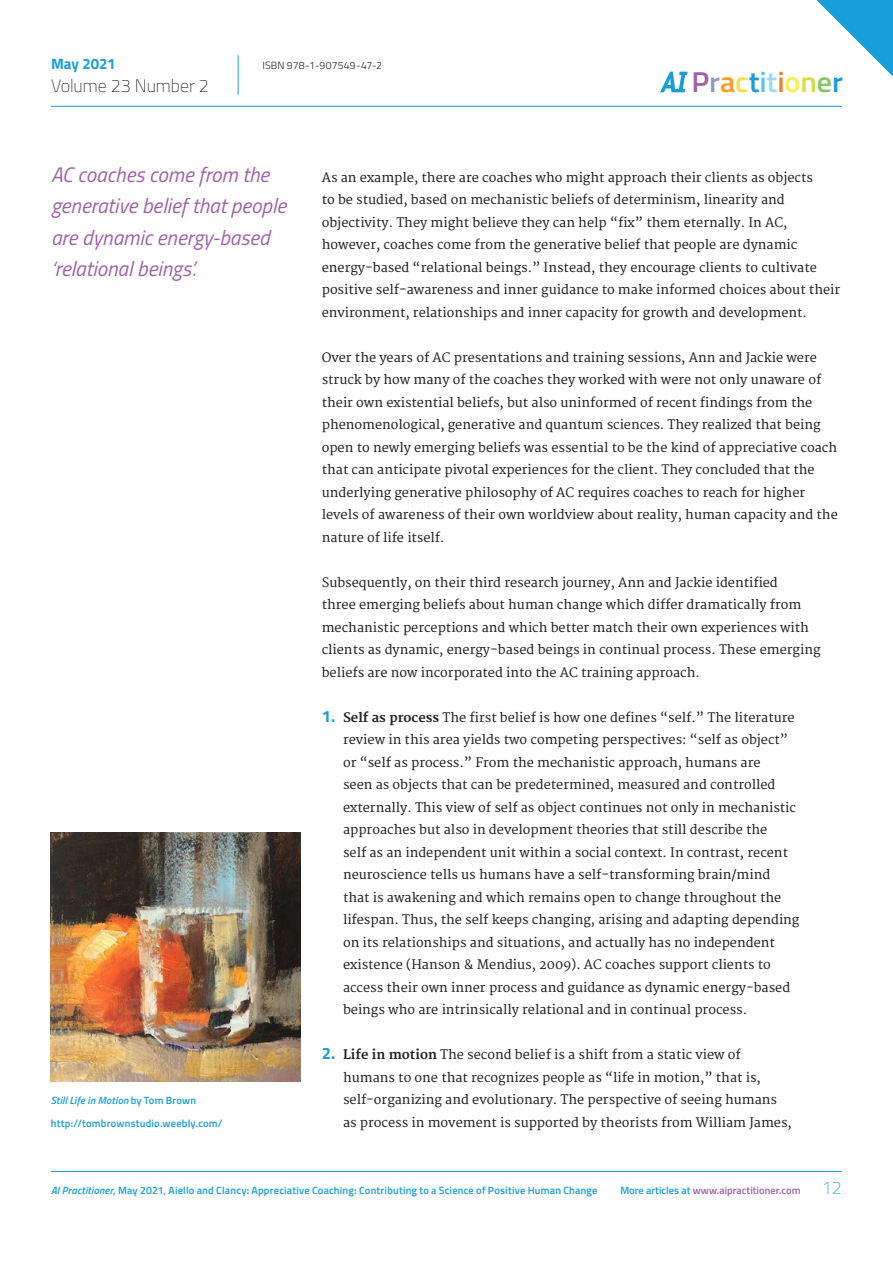
<style>
.page{position:relative;width:893px;height:1263px;background:#fff}
.page>*{position:absolute;margin:0;border:0;box-sizing:border-box;transform-origin:0 0}
.t1{font:600 28.8px "Titillium Web";letter-spacing:-.005em;color:#179dd9;scale:1.05 1}
.t2{font:italic 21px/31.5px "Titillium Web";color:#9e61a8}
.t3{font:100 18px "Titillium Web";letter-spacing:-.005em;color:#231f20}
.t4{font:700 15px "Titillium Web";letter-spacing:-.005em;color:#179dd9}
.t5{font:12.75px/22.5px "Merriweather";color:#231f20}
.t6{font:600 10.5px/22.5px "Titillium Web";letter-spacing:.02em;color:#179dd9}
.t7{font:600 10.5px "Titillium Web";color:#9e61a8}
.t8{font:300 10.5px "Titillium Web";letter-spacing:.015em;color:#231f20}
.s1{color:#9e61a8}
.s2{color:#8d9acd}
.s3{color:#f89c28}
.s4{color:#ffdc51}
.s5{color:#5bc3ef}
.s6{color:#9edbf0}
.s7{color:#f47d2c}
.s8{color:#f8f050}
.s9{color:#d4df45}
.s10{color:#87c765}
.s11{font-style:italic}
.s12{font-family:"Titillium Web";font-weight:700;font-size:16.5px;color:#179dd9}
.s13{font-weight:700}
.s14{color:#179dd9}
.s15{font-weight:100;font-size:18px;color:#179dd9}
</style>
<div class="page">
<hr style="left:51px;top:106px;width:791px;height:1px;background:#179dd9">
<hr style="left:51px;top:1171px;width:791px;height:1px;background:#179dd9">
<svg style="left:816px;top:0;width:77px;height:77px"></svg>
<svg style="left:660px;top:71px;width:28px;height:21px"></svg>
<hr style="left:238px;top:55px;width:1px;height:40px;background:#179dd9">
<img style="left:51px;top:833px;width:249px;height:249px">
<p class="t4" style="left:51px;top:53px;width:66px">May 2021</p>
<p class="t8" style="left:262px;top:58px;width:121px">ISBN 978-1-907549-47-2</p>
<h3 class="t3" style="left:51px;top:73px;width:159px">Volume 23 Number 2</h3>
<h1 class="t1" style="left:691px;top:60px;width:146px"><span class="s1">P</span><span class="s2">r</span><span class="s3">a</span><span class="s4">c</span>t<span class="s5">i</span><span class="s6">t</span><span class="s7">i</span><span class="s8">o</span><span class="s9">n</span><span class="s10">e</span>r</h1>
<h2 class="t2" style="left:51px;top:158px;width:237px">AC coaches come from the generative belief that people are dynamic energy-based ‘relational beings’.</h2>
<p class="t6" style="left:51px;top:1089px;width:173px"><span class="s11">Still Life in Motion</span> by Tom Brown http://tombrownstudio.weebly.com/</p>
<p class="t5" style="left:322px;top:167px;width:520px">As an example, there are coaches who might approach their clients as objects<br>to be studied, based on mechanistic beliefs of determinism, linearity and objectivity. They might believe they can help “fix” them eternally. In AC, however, coaches come from the generative belief that people are dynamic energy-based “relational beings.” Instead, they encourage clients to cultivate positive self-awareness and inner guidance to make informed choices about their environment, relationships and inner capacity for growth and development.</p>
<p class="t5" style="left:322px;top:347px;width:518px">Over the years of AC presentations and training sessions, Ann and Jackie were struck by how many of the coaches they worked with were not only unaware of their own existential beliefs, but also uninformed of recent findings from the phenomenological, generative and quantum sciences. They realized that being open to newly emerging beliefs was essential to be the kind of appreciative coach that can anticipate pivotal experiences for the client. They concluded that the underlying generative philosophy of AC requires coaches to reach for higher levels of awareness of their own worldview about reality, human capacity and the nature of life itself.</p>
<p class="t5" style="left:322px;top:572px;width:500px">Subsequently, on their third research journey, Ann and Jackie identified<br>three emerging beliefs about human change which differ dramatically from mechanistic perceptions and which better match their own experiences with clients as dynamic, energy-based beings in continual process. These emerging beliefs are now incorporated into the AC training approach.</p>
<p class="t5" style="left:343px;top:707px;width:458px;text-indent:-21px"><span class="s12">1.</span> <span class="s13">Self as process</span> The first belief is how one defines “self.” The literature review in this area yields two competing perspectives: “self as object” or “self as process.” From the mechanistic approach, humans are<br>seen as objects that can be predetermined, measured and controlled externally. This view of self as object continues not only in mechanistic approaches but also in development theories that still describe the<br>self as an independent unit within a social context. In contrast, recent neuroscience tells us humans have a self-transforming brain/mind that is awakening and which remains open to change throughout the lifespan. Thus, the self keeps changing, arising and adapting depending on its relationships and situations, and actually has no independent existence (Hanson &amp; Mendius, 2009). AC coaches support clients to access their own inner process and guidance as dynamic energy-based beings who are intrinsically relational and in continual process.</p>
<p class="t5" style="left:343px;top:1044px;width:450px;text-indent:-21px"><span class="s12">2.</span> <span class="s13">Life in motion</span> The second belief is a shift from a static view of humans to one that recognizes people as “life in motion,” that is, self-organizing and evolutionary. The perspective of seeing humans as process in movement is supported by theorists from William James,</p>
<p class="t6" style="left:51px;top:1179px;width:548px"><span class="s11">AI Practitioner</span>, May 2021, Aiello and Clancy: Appreciative Coaching: Contributing to a Science of Positive Human Change</p>
<p class="t7" style="left:620px;top:1183px;width:223px"><span class="s14">More articles at</span> www.aipractitioner.com <span class="s15">12</span></p>
</div>
